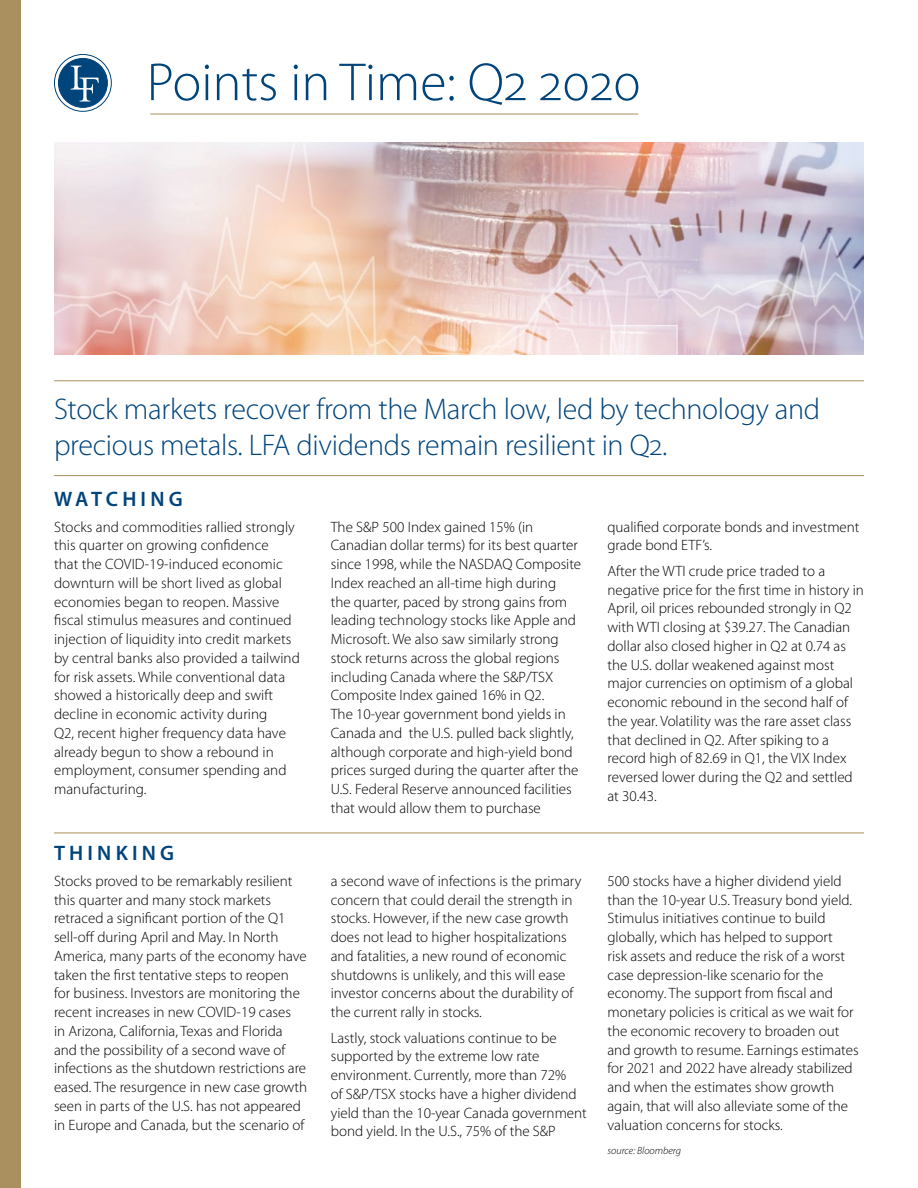
<style>
.page{position:relative;width:918px;height:1188px;background:#fff}
.page>*{position:absolute;margin:0;border:0;box-sizing:border-box;transform-origin:0 0}
.t1{font:300 54px "Myriad Pro";color:#00447c}
.t2{font:300 30px/36px "Myriad Pro";letter-spacing:-.01em;color:#00447c}
.t3{font:600 21px "Myriad Pro";letter-spacing:.2em;color:#00447c}
.t4{font:300 15px/18.8px "Myriad Pro";color:#000}
.t5{font:italic 300 10.5px "Myriad Pro";color:#000}
</style>
<div class="page">
<img style="left:54px;top:143px;width:810px;height:211px">
<div style="left:58px;top:58px;width:49px;height:49px;background:#00447c;border-radius:50%"></div>
<div style="left:58px;top:58px;width:50px;height:50px;border:1px solid #00447c;border-radius:50%"></div>
<svg style="left:71px;top:66px;width:28px;height:36px"></svg>
<div style="left:54px;top:54px;width:58px;height:58px;border:1px solid #00447c;border-radius:50%"></div>
<hr style="left:150px;top:114px;width:488px;height:1px;background:#aa905f">
<hr style="left:54px;top:380px;width:810px;height:1px;background:#aa905f">
<hr style="left:54px;top:475px;width:810px;height:1px;background:#aa905f">
<hr style="left:54px;top:833px;width:810px;height:1px;background:#aa905f">
<div style="left:0;top:0;width:20px;height:1188px;background:#aa905f"></div>
<h1 class="t1" style="left:147px;top:52px;width:496px">Points in Time: Q2 2020</h1>
<h2 class="t2" style="left:54px;top:391px;width:768px">Stock markets recover from the March low, led by technology and precious metals. LFA dividends remain resilient in Q2.</h2>
<h3 class="t3" style="left:54px;top:488px;width:130px">WATCHING</h3>
<p class="t4" style="left:54px;top:518px;width:247px">Stocks and commodities rallied strongly this quarter on growing confidence<br>that the COVID-19-induced economic downturn will be short lived as global economies began to reopen. Massive fiscal stimulus measures and continued injection of liquidity into credit markets by central banks also provided a tailwind for risk assets. While conventional data showed a historically deep and swift decline in economic activity during<br>Q2, recent higher frequency data have already begun to show a rebound in employment, consumer spending and manufacturing.</p>
<p class="t4" style="left:331px;top:518px;width:252px">The S&amp;P 500 Index gained 15% (in Canadian dollar terms) for its best quarter since 1998, while the NASDAQ Composite Index reached an all-time high during<br>the quarter, paced by strong gains from leading technology stocks like Apple and Microsoft. We also saw similarly strong stock returns across the global regions including Canada where the S&amp;P/TSX Composite Index gained 16% in Q2.<br>The 10-year government bond yields in Canada and the U.S. pulled back slightly, although corporate and high-yield bond prices surged during the quarter after the U.S. Federal Reserve announced facilities that would allow them to purchase</p>
<p class="t4" style="left:608px;top:518px;width:254px">qualified corporate bonds and investment grade bond ETF’s.</p>
<p class="t4" style="left:608px;top:562px;width:258px">After the WTI crude price traded to a negative price for the first time in history in April, oil prices rebounded strongly in Q2 with WTI closing at $39.27. The Canadian dollar also closed higher in Q2 at 0.74 as the U.S. dollar weakened against most major currencies on optimism of a global economic rebound in the second half of the year. Volatility was the rare asset class that declined in Q2. After spiking to a record high of 82.69 in Q1, the VIX Index reversed lower during the Q2 and settled at 30.43.</p>
<h3 class="t3" style="left:54px;top:842px;width:122px">THINKING</h3>
<p class="t4" style="left:54px;top:872px;width:255px">Stocks proved to be remarkably resilient this quarter and many stock markets retraced a significant portion of the Q1 sell-off during April and May. In North America, many parts of the economy have taken the first tentative steps to reopen for business. Investors are monitoring the recent increases in new COVID-19 cases<br>in Arizona, California, Texas and Florida and the possibility of a second wave of infections as the shutdown restrictions are eased. The resurgence in new case growth seen in parts of the U.S. has not appeared in Europe and Canada, but the scenario of</p>
<p class="t4" style="left:331px;top:872px;width:252px">a second wave of infections is the primary concern that could derail the strength in stocks. However, if the new case growth does not lead to higher hospitalizations and fatalities, a new round of economic shutdowns is unlikely, and this will ease investor concerns about the durability of the current rally in stocks.</p>
<p class="t4" style="left:331px;top:1028px;width:258px">Lastly, stock valuations continue to be supported by the extreme low rate environment. Currently, more than 72%<br>of S&amp;P/TSX stocks have a higher dividend yield than the 10-year Canada government bond yield. In the U.S., 75% of the S&amp;P</p>
<p class="t4" style="left:608px;top:872px;width:253px">500 stocks have a higher dividend yield than the 10-year U.S. Treasury bond yield.<br>Stimulus initiatives continue to build globally, which has helped to support<br>risk assets and reduce the risk of a worst case depression-like scenario for the economy. The support from fiscal and monetary policies is critical as we wait for the economic recovery to broaden out and growth to resume. Earnings estimates for 2021 and 2022 have already stabilized and when the estimates show growth again, that will also alleviate some of the valuation concerns for stocks.</p>
<p class="t5" style="left:608px;top:1145px;width:75px">source: Bloomberg</p>
</div>
